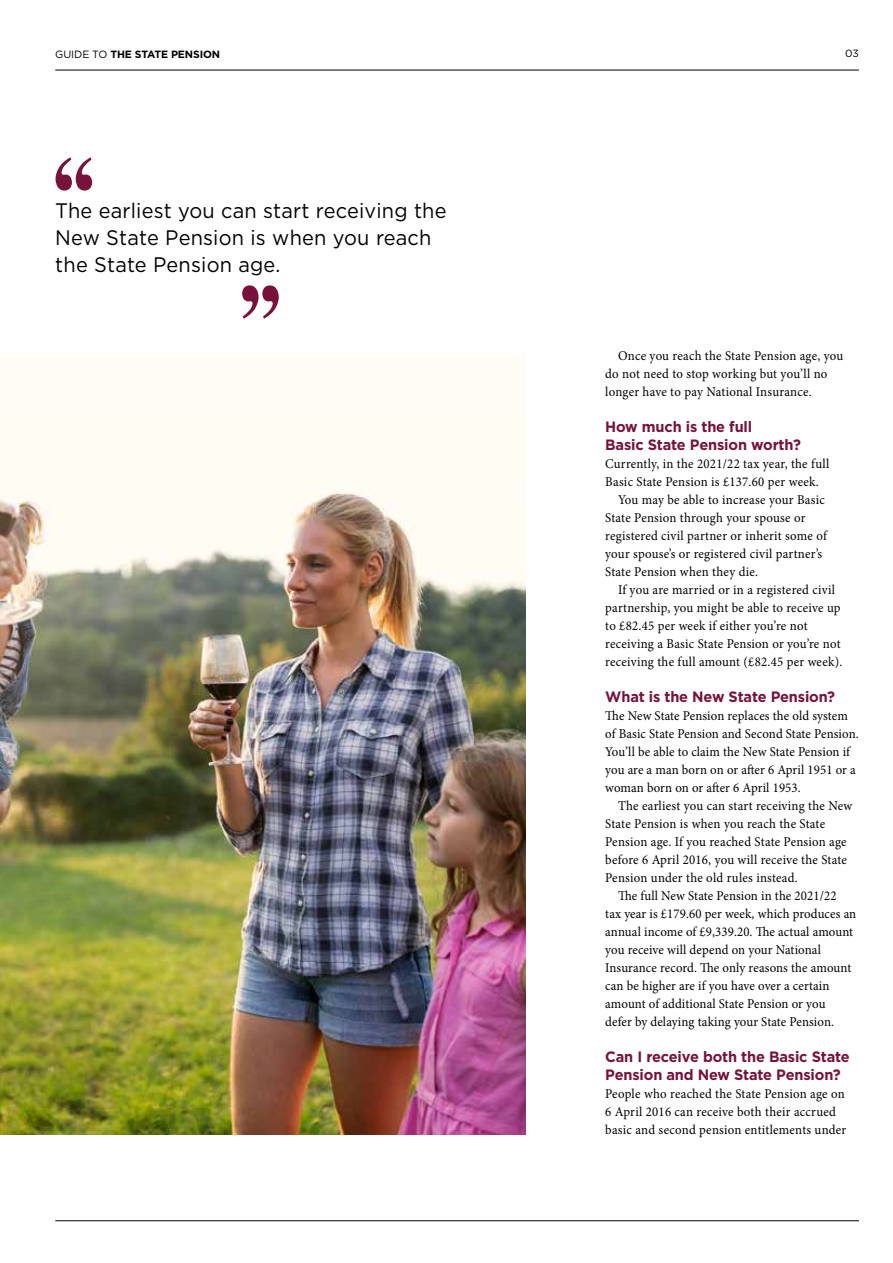
<style>
.page{position:relative;width:893px;height:1263px;background:#fff}
.page>*{position:absolute;margin:0;border:0;box-sizing:border-box;transform-origin:0 0}
.t1{font:21px/27px "Gotham HTF";letter-spacing:.01em;color:#000;scale:.95 1}
.t2{font:700 15px/18px "Gotham HTF";letter-spacing:-.01em;color:#78123b}
.t3{font:13.5px/18px "Minion Pro";letter-spacing:.015em;color:#000;scale:.95 1}
.t4{font:700 10.5px "Gotham HTF";letter-spacing:-.01em;color:#000}
.t5{font:10.5px "Gotham HTF";color:#000}
.s1{font-weight:400}
</style>
<div class="page">
<div style="left:0;top:157px;width:526px;height:977px;background:#fffcf5"></div>
<img style="left:0;top:493px;width:526px;height:641px">
<div style="left:0;top:140px;width:561px;height:213px;background:#fff"></div>
<svg style="left:56px;top:157px;width:36px;height:34px"></svg>
<svg style="left:242px;top:285px;width:37px;height:34px"></svg>
<hr style="left:55px;top:1220px;width:804px;height:1px;background:#000">
<hr style="left:55px;top:70px;width:804px;height:1px;background:#000">
<p class="t4" style="left:55px;top:48px;width:166px"><span class="s1">GUIDE TO</span> THE STATE PENSION</p>
<p class="t5" style="left:845px;top:48px;width:15px">03</p>
<h1 class="t1" style="left:55px;top:197px;width:413px">The earliest you can start receiving the<br>New State Pension is when you reach the State Pension age.</h1>
<p class="t3" style="left:605px;top:347px;width:252px;text-indent:13px">Once you reach the State Pension age, you do not need to stop working but you’ll no longer have to pay National Insurance.</p>
<p class="t2" style="left:605px;top:417px;width:197px">How much is the full<br>Basic State Pension worth?</p>
<p class="t3" style="left:605px;top:455px;width:237px">Currently, in the 2021/22 tax year, the full</p>
<p class="t3" style="left:605px;top:473px;width:226px">Basic State Pension is £137.60 per week.</p>
<p class="t3" style="left:618px;top:491px;width:219px">You may be able to increase your Basic</p>
<p class="t3" style="left:605px;top:509px;width:212px">State Pension through your spouse or</p>
<p class="t3" style="left:605px;top:527px;width:235px">registered civil partner or inherit some of</p>
<p class="t3" style="left:605px;top:545px;width:230px">your spouse’s or registered civil partner’s</p>
<p class="t3" style="left:605px;top:563px;width:162px">State Pension when they die.</p>
<p class="t3" style="left:618px;top:581px;width:230px">If you are married or in a registered civil</p>
<p class="t3" style="left:605px;top:599px;width:249px">partnership, you might be able to receive up</p>
<p class="t3" style="left:605px;top:617px;width:214px">to £82.45 per week if either you’re not</p>
<p class="t3" style="left:605px;top:635px;width:249px">receiving a Basic State Pension or you’re not</p>
<p class="t3" style="left:605px;top:653px;width:251px">receiving the full amount (£82.45 per week).</p>
<p class="t2" style="left:605px;top:687px;width:231px">What is the New State Pension?</p>
<p class="t3" style="left:605px;top:707px;width:268px">The New State Pension replaces the old system of Basic State Pension and Second State Pension.<br>You’ll be able to claim the New State Pension if you are a man born on or after 6 April 1951 or a woman born on or after 6 April 1953.</p>
<p class="t3" style="left:605px;top:797px;width:262px;text-indent:13px">The earliest you can start receiving the New State Pension is when you reach the State Pension age. If you reached State Pension age before 6 April 2016, you will receive the State Pension under the old rules instead.</p>
<p class="t3" style="left:605px;top:887px;width:266px;text-indent:13px">The full New State Pension in the 2021/22<br>tax year is £179.60 per week, which produces an annual income of £9,339.20. The actual amount you receive will depend on your National Insurance record. The only reasons the amount can be higher are if you have over a certain amount of additional State Pension or you<br>defer by delaying taking your State Pension.</p>
<p class="t2" style="left:605px;top:1047px;width:246px">Can I receive both the Basic State<br>Pension and New State Pension?</p>
<p class="t3" style="left:605px;top:1085px;width:255px">People who reached the State Pension age on<br>6 April 2016 can receive both their accrued basic and second pension entitlements under</p>
</div>
